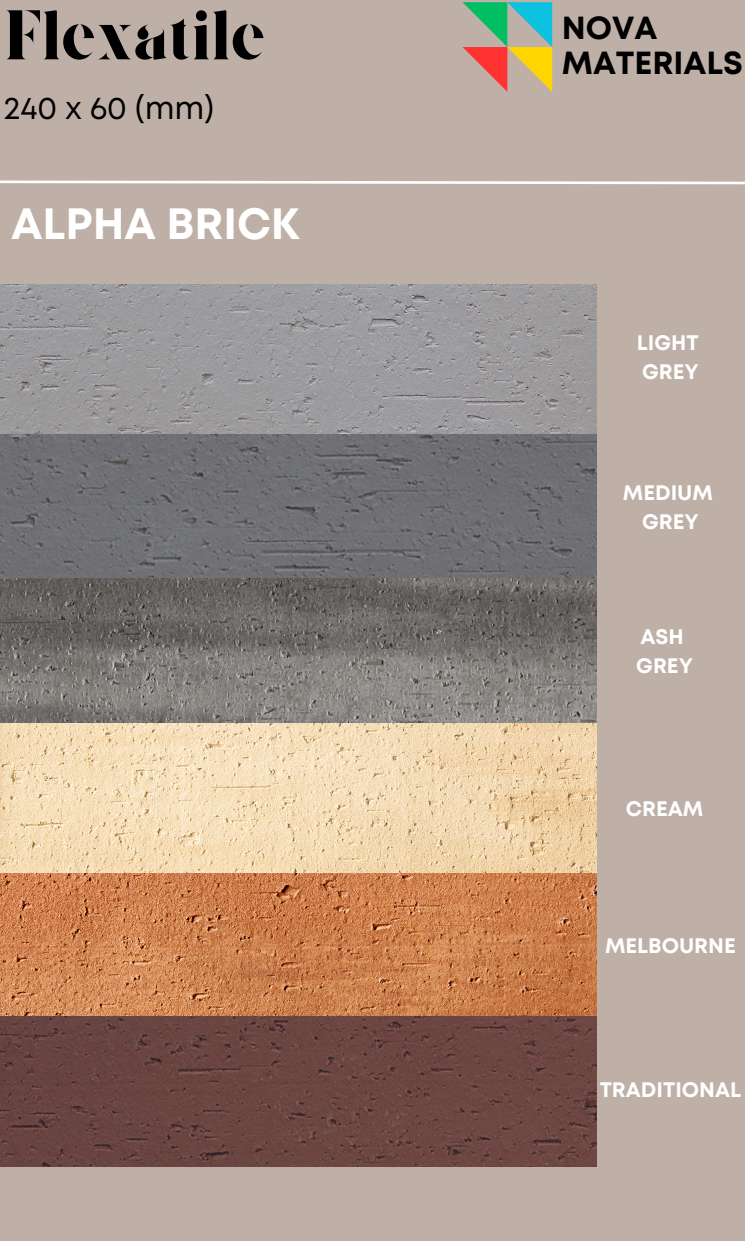
<style>
.page{position:relative;width:745px;height:1241px;background:#fff}
.page>*{position:absolute;margin:0;border:0;box-sizing:border-box;transform-origin:0 0}
.t1{font:70px "Giaza Stencil";color:#000}
.t2{font:700 43.75px "Mont";color:#fff}
.t3{font:700 31.94px/34.1px "Mont";color:#000}
.t4{font:31.5px "Mont";color:#000}
.t5{font:700 21px "Mont";color:#fff}
</style>
<div class="page">
<div style="left:0;top:0;width:744px;height:1240px;background:#beb0a6"></div>
<svg style="left:0;top:180px;width:744px;height:5px"></svg>
<svg style="left:462px;top:2px;width:89px;height:90px"></svg>
<img style="left:0;top:284px;width:596px;height:294px">
<img style="left:0;top:578px;width:596px;height:145px">
<img style="left:0;top:723px;width:596px;height:293px">
<img style="left:0;top:1016px;width:596px;height:150px">
<h1 class="t1" style="left:4px;top:7px;width:263px">Flexatile</h1>
<h4 class="t3" style="left:561px;top:14px;width:182px">NOVA<br>MATERIALS</h4>
<p class="t4" style="left:4px;top:96px;width:211px">240 x 60 (mm)</p>
<p class="t2" style="left:11px;top:207px;width:290px">ALPHA BRICK</p>
<p class="t5" style="left:636px;top:335px;width:63px">LIGHT</p>
<p class="t5" style="left:641px;top:364px;width:58px">GREY</p>
<p class="t5" style="left:622px;top:484px;width:92px">MEDIUM</p>
<h3 class="t5" style="left:641px;top:513px;width:58px">GREY</h3>
<h2 class="t5" style="left:640px;top:628px;width:45px">ASH</h2>
<p class="t5" style="left:636px;top:657px;width:58px">GREY</p>
<p class="t5" style="left:625px;top:801px;width:79px">CREAM</p>
<p class="t5" style="left:604px;top:938px;width:132px">MELBOURNE</p>
<p class="t5" style="left:599px;top:1081px;width:143px">TRADITIONAL</p>
</div>
